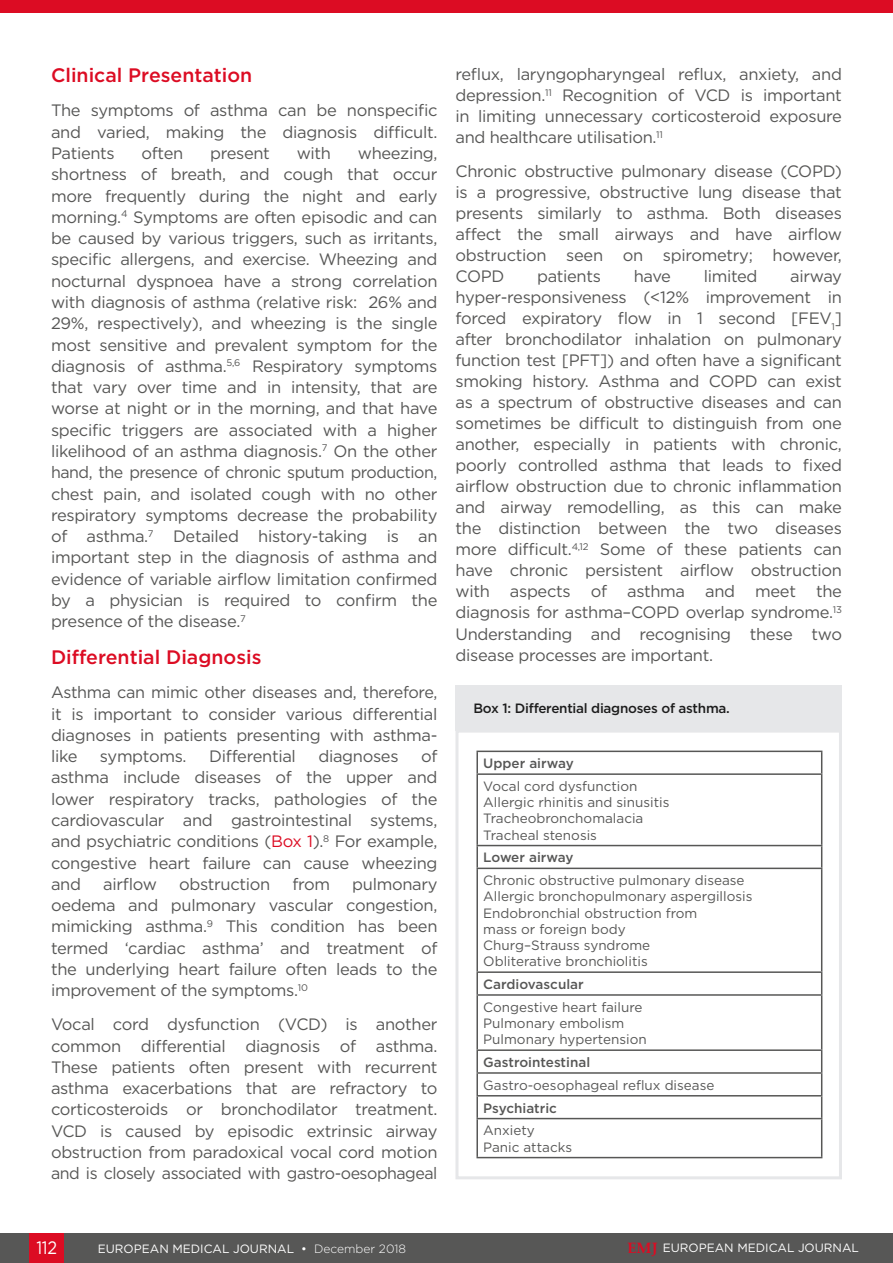
<style>
.page{position:relative;width:893px;height:1263px;background:#fff}
.page>*{position:absolute;margin:0;border:0;box-sizing:border-box;transform-origin:0 0}
.H2__Heading_2{font:500 19.5px "Gotham";color:#dc0c23}
.t1{font:18px "Gotham";color:#fff;scale:.9 1}
.Body_Text{font:16.5px/21.3px "Gotham";letter-spacing:-.02em;color:#575756;text-align:justify}
.t2{font:13.5px/16.2px "Gotham";color:#575756}
.t3{font:500 13.5px "Gotham";color:#575756}
.Figure_Table_Box_Hea{font:500 13.5px "Gotham";letter-spacing:-.02em;color:#1d1d1d}
.t4{font:12px "Gotham";color:#fff}
.s1{color:#dc0c23}
.s2{font-weight:300}
.s3{font-family:"Palatino Linotype";font-weight:700;font-size:15px;color:#dc0c23}
</style>
<div class="page">
<div style="left:0;top:1233px;width:893px;height:30px;background:#575756"></div>
<div style="left:30px;top:1233px;width:34px;height:30px;background:#dc0c23"></div>
<div style="left:455px;top:685px;width:387px;height:46px;background:#e6e7e9"></div>
<hr style="left:476px;top:751px;width:346px;height:1px;background:#575756">
<hr style="left:476px;top:752px;width:2px;height:21px;background:#575756">
<svg style="left:821px;top:752px;width:1px;height:21px"></svg>
<hr style="left:476px;top:773px;width:346px;height:2px;background:#575756">
<hr style="left:476px;top:775px;width:2px;height:70px;background:#575756">
<hr style="left:821px;top:775px;width:1px;height:70px;background:#575756">
<hr style="left:476px;top:845px;width:346px;height:1px;background:#575756">
<hr style="left:476px;top:846px;width:2px;height:22px;background:#575756">
<svg style="left:821px;top:846px;width:1px;height:22px"></svg>
<hr style="left:476px;top:868px;width:346px;height:1px;background:#575756">
<hr style="left:476px;top:869px;width:2px;height:102px;background:#575756">
<hr style="left:821px;top:869px;width:1px;height:102px;background:#575756">
<hr style="left:476px;top:971px;width:346px;height:2px;background:#575756">
<hr style="left:476px;top:973px;width:2px;height:21px;background:#575756">
<svg style="left:821px;top:973px;width:1px;height:21px"></svg>
<hr style="left:476px;top:994px;width:346px;height:2px;background:#575756">
<hr style="left:476px;top:996px;width:2px;height:53px;background:#575756">
<hr style="left:821px;top:996px;width:1px;height:53px;background:#575756">
<hr style="left:476px;top:1049px;width:346px;height:2px;background:#575756">
<hr style="left:476px;top:1051px;width:2px;height:21px;background:#575756">
<hr style="left:476px;top:1072px;width:346px;height:2px;background:#575756">
<hr style="left:476px;top:1074px;width:2px;height:21px;background:#575756">
<hr style="left:476px;top:1095px;width:346px;height:1px;background:#575756">
<hr style="left:476px;top:1096px;width:2px;height:22px;background:#575756">
<svg style="left:821px;top:1051px;width:1px;height:67px"></svg>
<hr style="left:476px;top:1118px;width:346px;height:1px;background:#575756">
<hr style="left:476px;top:1119px;width:2px;height:38px;background:#575756">
<hr style="left:821px;top:1119px;width:1px;height:38px;background:#575756">
<hr style="left:476px;top:1157px;width:346px;height:1px;background:#575756">
<div style="left:455px;top:730px;width:387px;height:449px;border:3px solid #e6e7e9"></div>
<div style="left:0;top:0;width:893px;height:13px;background:#dc0c23"></div>
<p class="H2__Heading_2" style="left:51px;top:63px;width:203px">Clinical Presentation</p>
<p class="Body_Text" style="left:51px;top:100px;width:388px">The symptoms of asthma can be nonspecific and varied, making the diagnosis difficult.<br>Patients</p>
<p class="Body_Text" style="left:142px;top:142px;width:43px">often</p>
<p class="Body_Text" style="left:210px;top:142px;width:61px">present</p>
<p class="Body_Text" style="left:297px;top:142px;width:36px">with</p>
<p class="Body_Text" style="left:51px;top:142px;width:388px;text-indent:307px">wheezing, shortness of breath, and cough that occur more frequently during the night and early morning.<sup>4</sup> Symptoms are often episodic and can be caused by various triggers, such as irritants, specific allergens, and exercise. Wheezing and nocturnal dyspnoea have a strong correlation with diagnosis of asthma (relative risk: 26% and 29%, respectively), and wheezing is the single most sensitive and prevalent symptom for the diagnosis of asthma.<sup>5,6</sup> Respiratory symptoms that vary over time and in intensity, that are worse at night or in the morning, and that have specific triggers are associated with a higher likelihood of an asthma diagnosis.<sup>7</sup> On the other hand, the presence of chronic sputum production, chest pain, and isolated cough with no other respiratory symptoms decrease the probability of asthma.<sup>7</sup> Detailed history-taking is an important step in the diagnosis of asthma and evidence of variable airflow limitation confirmed by a physician is required to confirm the presence of the disease.<sup>7</sup></p>
<p class="H2__Heading_2" style="left:51px;top:645px;width:212px">Differential Diagnosis</p>
<p class="Body_Text" style="left:51px;top:681px;width:388px">Asthma can mimic other diseases and, therefore, it is important to consider various differential diagnoses in patients presenting with asthma&shy;like</p>
<p class="Body_Text" style="left:51px;top:745px;width:388px;text-indent:370px">of asthma include diseases of the upper and lower respiratory tracks, pathologies of the cardiovascular and gastrointestinal systems, and psychiatric conditions (<span class="s1">Box 1</span>).<sup>8</sup> For example, congestive heart failure can cause wheezing and</p>
<p class="Body_Text" style="left:100px;top:745px;width:88px">symptoms.</p>
<p class="Body_Text" style="left:209px;top:745px;width:88px">Differential</p>
<p class="Body_Text" style="left:318px;top:745px;width:82px">diagnoses</p>
<p class="Body_Text" style="left:103px;top:873px;width:55px">airflow</p>
<p class="Body_Text" style="left:179px;top:873px;width:93px">obstruction</p>
<p class="Body_Text" style="left:292px;top:873px;width:39px">from</p>
<p class="Body_Text" style="left:51px;top:873px;width:388px;text-indent:301px">pulmonary oedema and pulmonary vascular congestion, mimicking asthma.<sup>9</sup> This condition has been termed ‘cardiac asthma’ and treatment of the underlying heart failure often leads to the improvement of the symptoms.<sup>10</sup></p>
<p class="Body_Text" style="left:51px;top:1013px;width:388px">Vocal cord dysfunction (VCD) is another common differential diagnosis of asthma.<br>These patients often present with recurrent asthma exacerbations that are refractory to corticosteroids or bronchodilator treatment.<br>VCD is caused by episodic extrinsic airway obstruction from paradoxical vocal cord motion and is closely associated with gastro-oesophageal</p>
<p class="Body_Text" style="left:455px;top:63px;width:388px">reflux, laryngopharyngeal reflux, anxiety, and depression.<sup>11</sup> Recognition of VCD is important in limiting unnecessary corticosteroid exposure and healthcare utilisation.<sup>11</sup></p>
<p class="Body_Text" style="left:455px;top:160px;width:388px">Chronic obstructive pulmonary disease (COPD) is a progressive, obstructive lung disease that presents similarly to asthma. Both diseases affect the small airways and have airflow obstruction seen on spirometry; however, COPD</p>
<p class="Body_Text" style="left:537px;top:265px;width:65px">patients</p>
<p class="Body_Text" style="left:634px;top:265px;width:39px">have</p>
<p class="Body_Text" style="left:704px;top:265px;width:55px">limited</p>
<p class="Body_Text" style="left:455px;top:265px;width:388px;text-indent:335px">airway hyper-responsiveness (&lt;12% improvement in forced expiratory flow in 1 second [FEV<sub>1</sub>] after bronchodilator inhalation on pulmonary function test [PFT]) and often have a significant smoking history. Asthma and COPD can exist as a spectrum of obstructive diseases and can sometimes be difficult to distinguish from one another, especially in patients with chronic, poorly controlled asthma that leads to fixed airflow obstruction due to chronic inflammation and airway remodelling, as this can make the distinction between the two diseases more difficult.<sup>4,12</sup> Some of these patients can have chronic persistent airflow obstruction with aspects of asthma and meet the diagnosis for asthma–COPD overlap syndrome.<sup>13<br></sup>Understanding and recognising these two disease processes are important.</p>
<p class="Figure_Table_Box_Hea" style="left:473px;top:699px;width:258px">Box 1: Differential diagnoses of asthma.</p>
<p class="t3" style="left:483px;top:754px;width:92px">Upper airway</p>
<p class="t2" style="left:483px;top:778px;width:188px">Vocal cord dysfunction<br>Allergic rhinitis and sinusitis<br>Tracheobronchomalacia<br>Tracheal stenosis</p>
<p class="t3" style="left:483px;top:849px;width:92px">Lower airway</p>
<p class="t2" style="left:483px;top:872px;width:271px">Chronic obstructive pulmonary disease<br>Allergic bronchopulmonary aspergillosis<br>Endobronchial obstruction from<br>mass or foreign body<br>Churg–Strauss syndrome<br>Obliterative bronchiolitis</p>
<p class="t3" style="left:483px;top:975px;width:102px">Cardiovascular</p>
<p class="t2" style="left:483px;top:998px;width:165px">Congestive heart failure<br>Pulmonary embolism<br>Pulmonary hypertension</p>
<p class="t3" style="left:483px;top:1053px;width:108px">Gastrointestinal</p>
<p class="t2" style="left:483px;top:1076px;width:233px">Gastro-oesophageal reflux disease</p>
<p class="t3" style="left:483px;top:1099px;width:75px">Psychiatric</p>
<p class="t2" style="left:483px;top:1122px;width:90px">Anxiety<br>Panic attacks</p>
<p class="t1" style="left:36px;top:1236px;width:24px">112</p>
<p class="t4" style="left:98px;top:1241px;width:310px">EUROPEAN MEDICAL JOURNAL • <span class="s2">December 2018</span></p>
<p class="t4" style="left:627px;top:1240px;width:233px"><span class="s3">EMJ</span> EUROPEAN MEDICAL JOURNAL</p>
</div>
